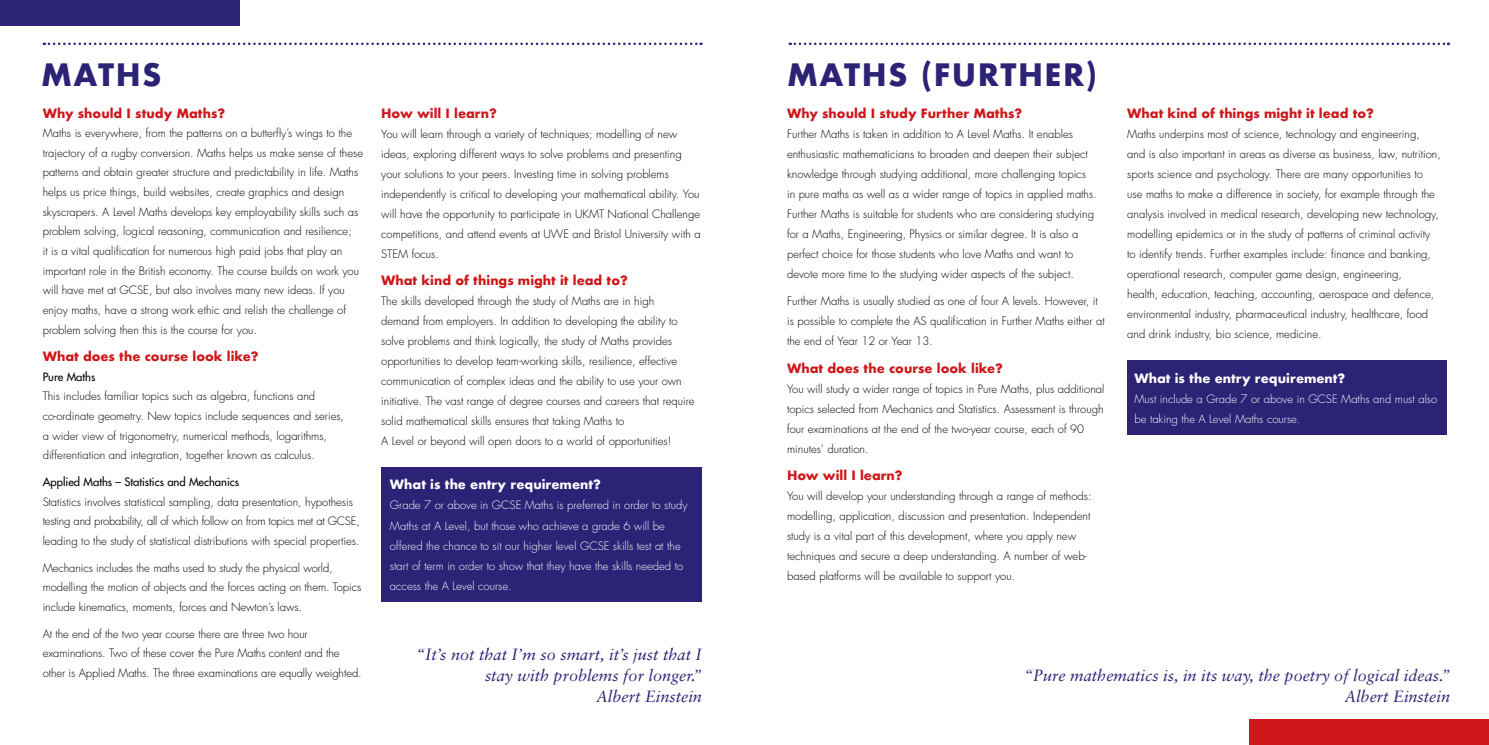
<style>
.page{position:relative;width:1489px;height:745px;background:#fff}
.page>*{position:absolute;margin:0;border:0;box-sizing:border-box;transform-origin:0 0}
.t1{font:700 30px "Futura";letter-spacing:.05em;color:#2c2276}
.t2{font:italic 16.25px/21.2px "Sabon";color:#2c2276;text-align:right}
.t3{font:700 12.5px "Futura";color:#cd171a}
.t4{font:700 12.5px "Futura";color:#fff}
.t5{font:300 11.25px/20px "Futura";color:#000}
.t6{font:300 11.25px/20px "Futura";color:#fff}
.t7{font:11.25px "Futura";color:#000}
</style>
<div class="page">
<div style="left:1249px;top:718px;width:239px;height:26px;background:#cd171a"></div>
<div style="left:0;top:0;width:239px;height:26px;background:#2c2276"></div>
<svg style="left:44px;top:43px;width:657px;height:2px"></svg>
<div style="left:382px;top:466px;width:320px;height:135px;background:#2c2276"></div>
<svg style="left:789px;top:43px;width:659px;height:2px"></svg>
<div style="left:1127px;top:360px;width:319px;height:74px;background:#2c2276"></div>
<h1 class="t1" style="left:41px;top:53px;width:122px">MATHS</h1>
<p class="t3" style="left:43px;top:104px;width:184px">Why should I study Maths?</p>
<p class="t5" style="left:43px;top:123px;width:322px;line-height:19.6px">Maths is everywhere, from the patterns on a butterfly’s wings to the trajectory of a rugby conversion. Maths helps us make sense of these patterns and obtain greater structure and predictability in life. Maths helps us price things, build websites, create graphics and design skyscrapers. A Level Maths develops key employability skills such as problem solving, logical reasoning, communication and resilience;<br>it is a vital qualification for numerous high paid jobs that play an important role in the British economy. The course builds on work you will have met at GCSE, but also involves many new ideas. If you enjoy maths, have a strong work ethic and relish the challenge of problem solving then this is the course for you.</p>
<p class="t3" style="left:43px;top:347px;width:217px">What does the course look like?</p>
<p class="t7" style="left:43px;top:369px;width:54px">Pure Maths</p>
<p class="t5" style="left:43px;top:386px;width:303px;line-height:19.6px">This includes familiar topics such as algebra, functions and co-ordinate geometry. New topics include sequences and series, a wider view of trigonometry, numerical methods, logarithms, differentiation and integration, together known as calculus.</p>
<p class="t7" style="left:43px;top:474px;width:198px">Applied Maths – Statistics and Mechanics</p>
<p class="t5" style="left:43px;top:491px;width:318px;line-height:19.6px">Statistics involves statistical sampling, data presentation, hypothesis testing and probability, all of which follow on from topics met at GCSE, leading to the study of statistical distributions with special properties.</p>
<p class="t5" style="left:43px;top:557px;width:320px;line-height:19.6px">Mechanics includes the maths used to study the physical world, modelling the motion of objects and the forces acting on them. Topics include kinematics, moments, forces and Newton’s laws.</p>
<p class="t5" style="left:43px;top:623px;width:320px">At the end of the two year course there are three two hour examinations. Two of these cover the Pure Maths content and the other is Applied Maths. The three examinations are equally weighted.</p>
<p class="t3" style="left:381px;top:104px;width:117px">How will I learn?</p>
<p class="t5" style="left:381px;top:123px;width:321px">You will learn through a variety of techniques; modelling of new ideas, exploring different ways to solve problems and presenting your solutions to your peers. Investing time in solving problems independently is critical to developing your mathematical ability. You will have the opportunity to participate in UKMT National Challenge competitions, and attend events at UWE and Bristol University with a STEM focus.</p>
<p class="t3" style="left:381px;top:271px;width:248px">What kind of things might it lead to?</p>
<p class="t5" style="left:381px;top:291px;width:315px">The skills developed through the study of Maths are in high demand from employers. In addition to developing the ability to solve problems and think logically, the study of Maths provides opportunities to develop team-working skills, resilience, effective communication of complex ideas and the ability to use your own initiative. The vast range of degree courses and careers that require solid mathematical skills ensures that taking Maths to<br>A Level or beyond will open doors to a world of opportunities!</p>
<p class="t4" style="left:390px;top:475px;width:212px">What is the entry requirement?</p>
<p class="t6" style="left:390px;top:495px;width:299px">Grade 7 or above in GCSE Maths is preferred in order to study Maths at A Level, but those who achieve a grade 6 will be offered the chance to sit our higher level GCSE skills test at the start of term in order to show that they have the skills needed to access the A Level course.</p>
<h2 class="t2" style="left:416px;top:643px;width:287px">“It’s not that I’m so smart, it’s just that I stay with problems for longer.”<br>Albert Einstein</h2>
<h1 class="t1" style="left:787px;top:53px;width:312px">MATHS (FURTHER)</h1>
<p class="t3" style="left:787px;top:104px;width:237px">Why should I study Further Maths?</p>
<p class="t5" style="left:787px;top:124px;width:311px">Further Maths is taken in addition to A Level Maths. It enables enthusiastic mathematicians to broaden and deepen their subject knowledge through studying additional, more challenging topics<br>in pure maths as well as a wider range of topics in applied maths.<br>Further Maths is suitable for students who are considering studying for a Maths, Engineering, Physics or similar degree. It is also a perfect choice for those students who love Maths and want to devote more time to the studying wider aspects of the subject.</p>
<p class="t5" style="left:787px;top:291px;width:319px">Further Maths is usually studied as one of four A levels. However, it is possible to complete the AS qualification in Further Maths either at the end of Year 12 or Year 13.</p>
<p class="t3" style="left:787px;top:358px;width:217px">What does the course look like?</p>
<p class="t5" style="left:787px;top:378px;width:319px">You will study a wider range of topics in Pure Maths, plus additional topics selected from Mechanics and Statistics. Assessment is through four examinations at the end of the two-year course, each of 90 minutes’ duration.</p>
<p class="t3" style="left:787px;top:465px;width:117px">How will I learn?</p>
<p class="t5" style="left:787px;top:485px;width:306px">You will develop your understanding through a range of methods: modelling, application, discussion and presentation. Independent study is a vital part of this development, where you apply new techniques and secure a deep understanding. A number of web&shy;based platforms will be available to support you.</p>
<p class="t3" style="left:1127px;top:104px;width:248px">What kind of things might it lead to?</p>
<p class="t5" style="left:1127px;top:124px;width:315px">Maths underpins most of science, technology and engineering,<br>and is also important in areas as diverse as business, law, nutrition, sports science and psychology. There are many opportunities to use maths to make a difference in society, for example through the analysis involved in medical research, developing new technology, modelling epidemics or in the study of patterns of criminal activity to identify trends. Further examples include: finance and banking, operational research, computer game design, engineering,<br>health, education, teaching, accounting, aerospace and defence, environmental industry, pharmaceutical industry, healthcare, food and drink industry, bio science, medicine.</p>
<p class="t4" style="left:1134px;top:369px;width:212px">What is the entry requirement?</p>
<p class="t6" style="left:1134px;top:388px;width:304px">Must include a Grade 7 or above in GCSE Maths and must also be taking the A Level Maths course.</p>
<h2 class="t2" style="left:1024px;top:664px;width:427px">“Pure mathematics is, in its way, the poetry of logical ideas.”<br>Albert Einstein</h2>
</div>
